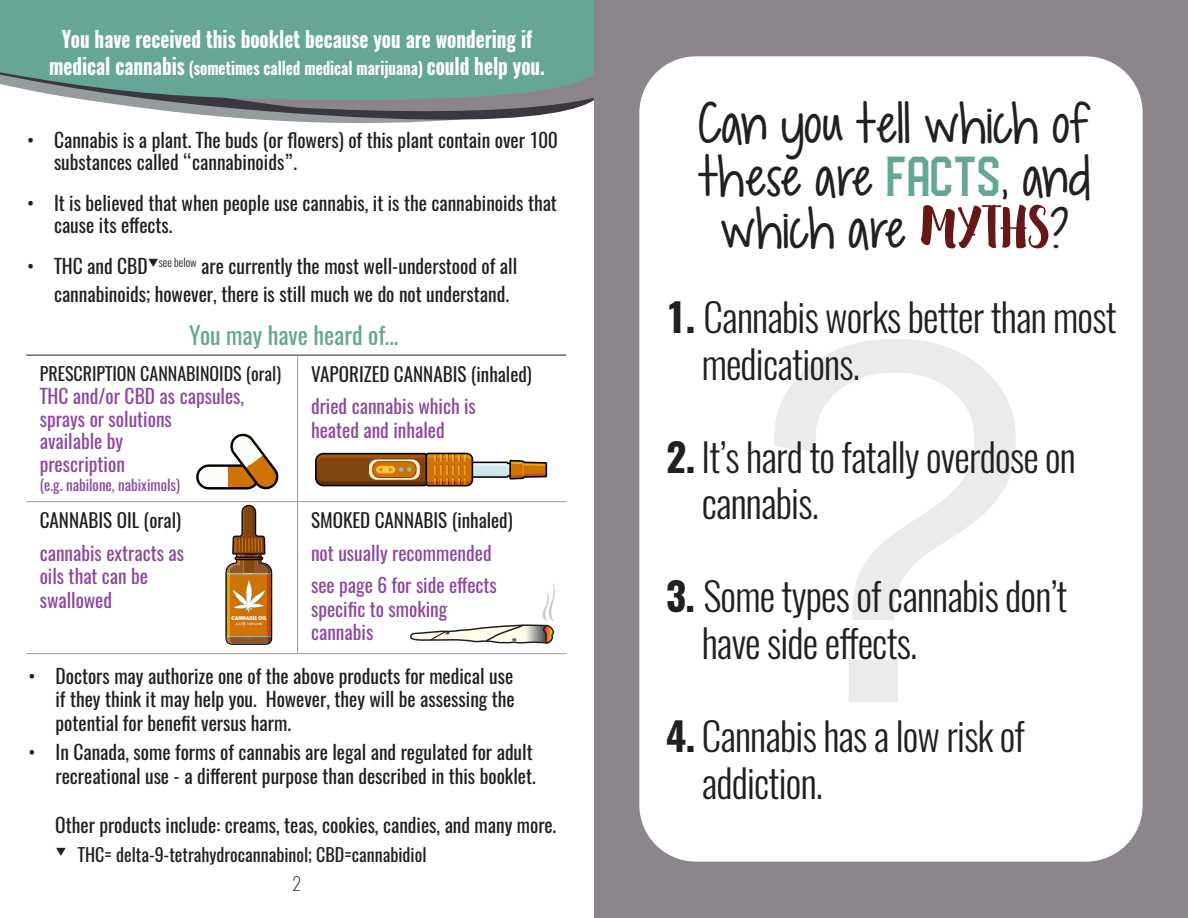
<style>
.page{position:relative;width:1188px;height:918px;background:#fff}
.page>*{position:absolute;margin:0;border:0;box-sizing:border-box;transform-origin:0 0}
.t1{font:41.7px "KG Dropsof Jupiter";color:#231f20}
.t2{font:300 39px "Oswald";letter-spacing:-.02em;color:#231f20}
.t3{font:24px "Oswald";color:#65a697}
.t4{font:700 22.2px "Oswald";color:#fff;scale:.86 1}
.t5{font:19.5px/23.4px "Oswald";color:#231f20}
.t6{font:19.5px "Oswald";color:#8c489f}
.t7{font:19.05px "Oswald";color:#231f20}
.t8{font:18px "Oswald";color:#231f20}
.t9{font:200 18px "Oswald";color:#231f20}
.t10{font:700 17.4px "Oswald";color:#fff;scale:.86 1}
.t11{font:15px "Oswald";color:#8c489f}
.s1{font-size:22.2px}
.s2{font-family:"Areno Serif";font-size:45px;color:#65a697}
.s3{font-family:"Clementine";font-size:58.8px;color:#661818}
.s4{font-weight:700}
</style>
<div class="page">
<svg style="left:136px;top:107px;width:442px;height:17px"></svg>
<svg style="left:0;top:0;width:594px;height:107px;background:#6aa396"></svg>
<hr style="left:26px;top:355px;width:272px;height:1px;background:#231f20">
<hr style="left:298px;top:355px;width:268px;height:1px;background:#231f20">
<hr style="left:297px;top:356px;width:1px;height:145px;background:#969b9e">
<hr style="left:26px;top:501px;width:272px;height:1px;background:#969b9e">
<hr style="left:298px;top:501px;width:268px;height:1px;background:#969b9e">
<hr style="left:297px;top:502px;width:1px;height:151px;background:#969b9e">
<hr style="left:26px;top:653px;width:272px;height:1px;background:#969b9e">
<hr style="left:298px;top:653px;width:268px;height:1px;background:#969b9e">
<div style="left:594px;top:0;width:594px;height:918px;background:#8c858c"></div>
<div style="left:639px;top:56px;width:504px;height:806px;background:#fff;border-radius:57px"></div>
<svg style="left:774px;top:339px;width:242px;height:363px"></svg>
<svg style="left:196px;top:433px;width:83px;height:57px"></svg>
<svg style="left:226px;top:505px;width:46px;height:140px"></svg>
<svg style="left:315px;top:453px;width:232px;height:33px"></svg>
<svg style="left:410px;top:583px;width:145px;height:61px"></svg>
<p class="t4" style="left:62px;top:24px;width:549px">You have received this booklet because you are wondering if</p>
<p class="t10" style="left:49px;top:56px;width:578px"><span class="s1">medical cannabis</span> (sometimes called medical marijuana) <span class="s1">could help you.</span></p>
<p class="t5" style="left:54px;top:129px;width:505px;line-height:22.5px;text-indent:-27px">• Cannabis is a plant. The buds (or flowers) of this plant contain over 100 substances called “cannabinoids”.</p>
<p class="t5" style="left:54px;top:192px;width:504px;line-height:22.5px;text-indent:-27px">• It is believed that when people use cannabis, it is the cannabinoids that cause its effects.</p>
<p class="t5" style="left:54px;top:251px;width:465px;line-height:28.8px;text-indent:-27px">• THC and CBD❑<sup>see</sup> <sup>below</sup> are currently the most well-understood of all cannabinoids; however, there is still much we do not understand.</p>
<p class="t3" style="left:189px;top:318px;width:211px">You may have heard of...</p>
<p class="t8" style="left:40px;top:361px;width:243px">PRESCRIPTION CANNABINOIDS (oral)</p>
<p class="t6" style="left:40px;top:383px;width:206px">THC and/or CBD as capsules,</p>
<p class="t6" style="left:40px;top:405px;width:134px">sprays or solutions</p>
<p class="t6" style="left:40px;top:428px;width:85px">available by</p>
<p class="t6" style="left:40px;top:450px;width:87px">prescription</p>
<p class="t11" style="left:40px;top:475px;width:142px">(e.g. nabilone, nabiximols)</p>
<p class="t7" style="left:40px;top:507px;width:143px">CANNABIS OIL (oral)</p>
<p class="t6" style="left:40px;top:539px;width:146px">cannabis extracts as</p>
<p class="t6" style="left:40px;top:563px;width:110px">oils that can be</p>
<p class="t6" style="left:40px;top:586px;width:74px">swallowed</p>
<p class="t7" style="left:311px;top:361px;width:222px">VAPORIZED CANNABIS (inhaled)</p>
<p class="t6" style="left:311px;top:393px;width:166px">dried cannabis which is</p>
<p class="t6" style="left:311px;top:416px;width:135px">heated and inhaled</p>
<p class="t7" style="left:311px;top:507px;width:203px">SMOKED CANNABIS (inhaled)</p>
<p class="t6" style="left:311px;top:539px;width:182px">not usually recommended</p>
<p class="t6" style="left:311px;top:572px;width:187px">see page 6 for side effects</p>
<p class="t6" style="left:311px;top:595px;width:138px">specific to smoking</p>
<p class="t6" style="left:311px;top:618px;width:64px">cannabis</p>
<p class="t5" style="left:56px;top:664px;width:461px;text-align:justify;text-indent:-27px">• Doctors may authorize one of the above products for medical use if they think it may help you. However, they will be assessing the potential for benefit versus harm.</p>
<p class="t5" style="left:28px;top:741px;width:509px;text-align:right">• In Canada, some forms of cannabis are legal and regulated for adult recreational use - a different purpose than described in this booklet.</p>
<p class="t5" style="left:55px;top:814px;width:503px">Other products include: creams, teas, cookies, candies, and many more.</p>
<p class="t8" style="left:56px;top:843px;width:372px">❑ THC= delta-9-tetrahydrocannabinol; CBD=cannabidiol</p>
<p class="t9" style="left:292px;top:871px;width:10px">2</p>
<p class="t1" style="left:699px;top:90px;width:394px">Can you tell which of</p>
<p class="t1" style="left:699px;top:143px;width:394px">these are <span class="s2">FACTS</span>, and</p>
<p class="t1" style="left:721px;top:195px;width:351px">which are <span class="s3">MYTHS</span>?</p>
<p class="t2" style="left:666px;top:292px;width:452px"><span class="s4">1.</span> Cannabis works better than most</p>
<p class="t2" style="left:702px;top:338px;width:160px">medications.</p>
<p class="t2" style="left:666px;top:431px;width:412px"><span class="s4">2.</span> It’s hard to fatally overdose on</p>
<p class="t2" style="left:702px;top:478px;width:119px">cannabis.</p>
<p class="t2" style="left:666px;top:571px;width:403px"><span class="s4">3.</span> Some types of cannabis don’t</p>
<p class="t2" style="left:702px;top:617px;width:217px">have side effects.</p>
<p class="t2" style="left:666px;top:710px;width:361px"><span class="s4">4.</span> Cannabis has a low risk of</p>
<p class="t2" style="left:702px;top:757px;width:123px">addiction.</p>
</div>
